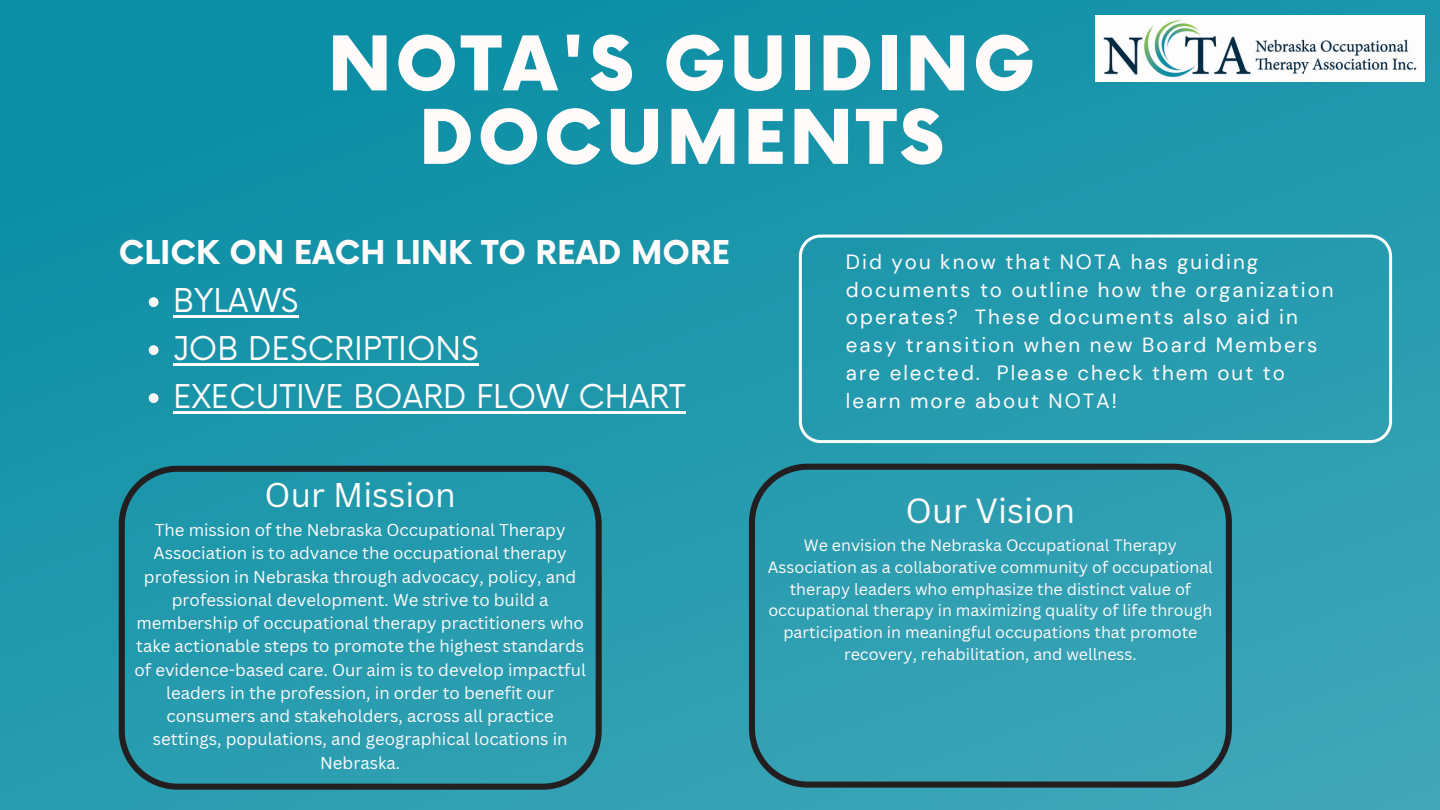
<style>
.page{position:relative;width:1440px;height:810px;background:#fff}
.page>*{position:absolute;margin:0;border:0;box-sizing:border-box;transform-origin:0 0}
.t1{font:900 73.3px/73.5px "Now";letter-spacing:.05em;color:#fffbfb;text-align:center}
.t2{font:34px "Canva Sans";color:#fffbfb}
.t3{font:33.4px "Canva Sans";color:#fffbfb}
.t4{font:32px "Now";color:#fffbfb}
.t5{font:700 32px "Now";color:#fffbfb}
.t6{font:20.5px/27.8px "DM Sans";letter-spacing:.1em;color:#fffbfb}
.t7{font:16.8px/23.2px "Canva Sans";color:#fffbfb;text-align:center}
.t8{font:16px/21.8px "Canva Sans";color:#fffbfb;text-align:center}
</style>
<div class="page">
<img style="left:0;top:0;width:1440px;height:810px">
<div style="left:799px;top:235px;width:593px;height:208px;background:#269bae"></div>
<svg style="left:119px;top:466px;width:483px;height:324px;background:#2693a6"></svg>
<svg style="left:149px;top:297px;width:9px;height:10px"></svg>
<hr style="left:173px;top:315px;width:125px;height:3px;background:#fffbfb">
<svg style="left:149px;top:345px;width:9px;height:10px"></svg>
<hr style="left:173px;top:363px;width:306px;height:3px;background:#fffbfb">
<svg style="left:149px;top:393px;width:9px;height:10px"></svg>
<hr style="left:173px;top:411px;width:513px;height:3px;background:#fffbfb">
<svg style="left:749px;top:464px;width:483px;height:324px;background:#3098aa"></svg>
<img style="left:1096px;top:15px;width:329px;height:66px">
<p class="t1" style="left:328px;top:32px;width:709px">NOTA'S GUIDING<br>DOCUMENTS</p>
<p class="t5" style="left:119px;top:235px;width:613px">CLICK ON EACH LINK TO READ MORE</p>
<p class="t4" style="left:173px;top:283px;width:127px">BYLAWS</p>
<p class="t4" style="left:173px;top:331px;width:307px">JOB DESCRIPTIONS</p>
<p class="t4" style="left:173px;top:379px;width:514px">EXECUTIVE BOARD FLOW CHART</p>
<p class="t3" style="left:265px;top:471px;width:193px">Our Mission</p>
<p class="t7" style="left:134px;top:518px;width:453px">The mission of the Nebraska Occupational Therapy Association is to advance the occupational therapy profession in Nebraska through advocacy, policy, and professional development. We strive to build a membership of occupational therapy practitioners who take actionable steps to promote the highest standards of evidence-based care. Our aim is to develop impactful leaders in the profession, in order to benefit our consumers and stakeholders, across all practice settings, populations, and geographical locations in Nebraska.</p>
<p class="t6" style="left:846px;top:248px;width:489px">Did you know that NOTA has guiding documents to outline how the organization operates? These documents also aid in easy transition when new Board Members are elected. Please check them out to learn more about NOTA!</p>
<p class="t2" style="left:906px;top:487px;width:171px">Our Vision</p>
<p class="t8" style="left:768px;top:534px;width:447px">We envision the Nebraska Occupational Therapy Association as a collaborative community of occupational therapy leaders who emphasize the distinct value of occupational therapy in maximizing quality of life through participation in meaningful occupations that promote recovery, rehabilitation, and wellness.</p>
</div>
